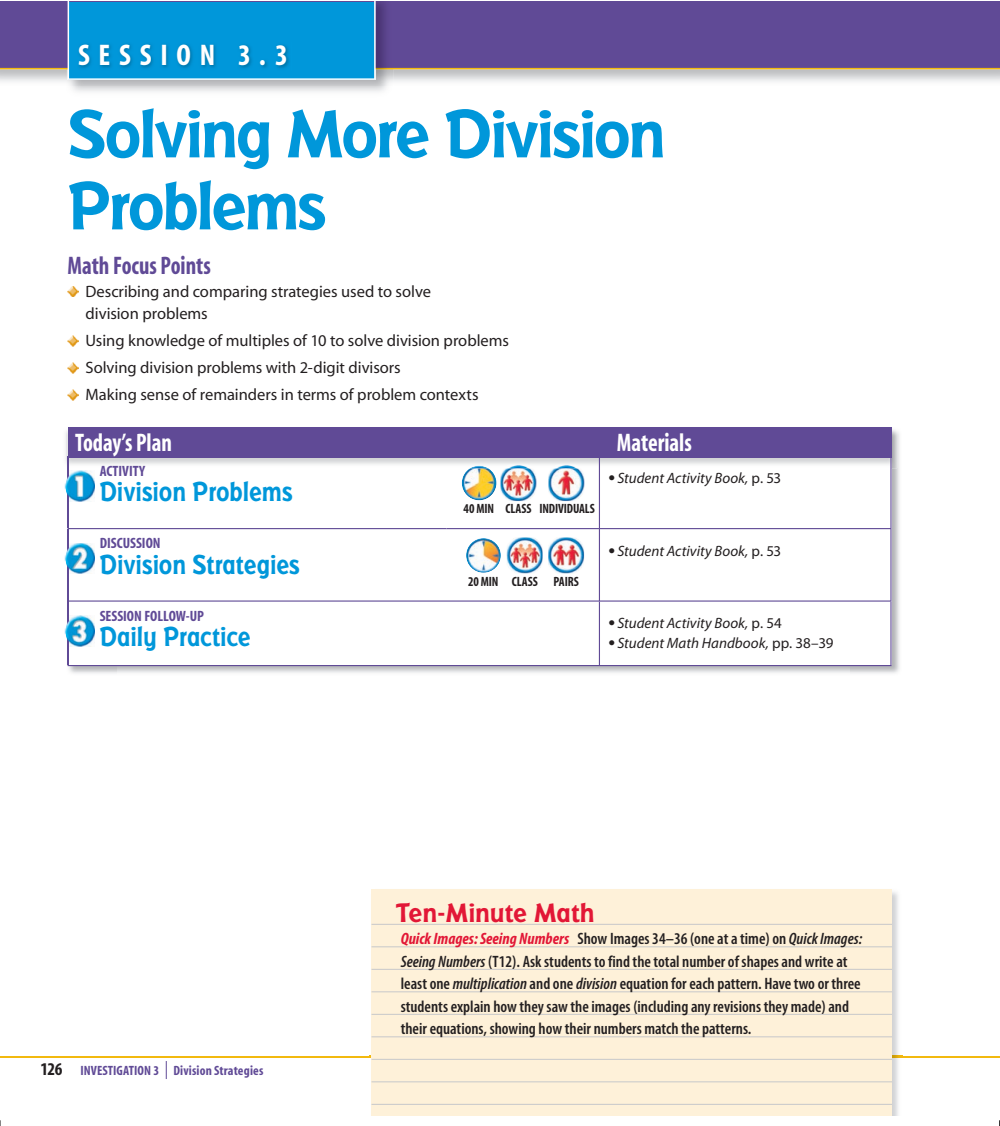
<style>
.page{position:relative;width:1000px;height:1126px;background:#fff}
.page>*{position:absolute;margin:0;border:0;box-sizing:border-box;transform-origin:0 0}
.t1{font:700 70.5px/72px "Badger";letter-spacing:-.04em;color:#0097da}
.t2{font:700 condensed 30px "Myriad";letter-spacing:.29em;color:#fff}
.t3{font:700 28.5px "Badger";letter-spacing:-.005em;color:#0097da;scale:.9 1}
.t4{font:700 27.75px "Badger";color:#e21736}
.t5{font:700 condensed 25.5px "Myriad";color:#fff;scale:.9 1}
.t6{font:700 condensed 25.5px "Myriad";color:#604a96;scale:.9 1}
.t7{font:600 condensed 16.5px/22.5px "Myriad Pro";color:#231f20}
.t8{font:16.5px/27px "Myriad";color:#231f20}
.t9{font:italic 15px "Myriad";color:#231f20}
.t10{font:700 condensed 15px "Myriad";color:#604a96}
.t11{font:700 condensed 13.5px "Myriad";letter-spacing:-.005em;color:#231f20;scale:.95 1}
.t12{font:700 condensed 13.5px "Myriad";letter-spacing:.01em;color:#604a96}
.s1{font-style:normal;font-size:24px}
.s2{font-style:normal}
.s3{font-size:18px;color:#231f20}
.s4{font-weight:700;font-style:italic;color:#e21736}
.s5{font-style:italic}
</style>
<div class="page">
<div style="left:0;top:2px;width:999px;height:67px;background:#604a96"></div>
<img style="left:66px;top:2px;width:327px;height:90px">
<img style="left:66px;top:67px;width:327px;height:2px">
<div style="left:68px;top:2px;width:307px;height:78px;background:#0097da"></div>
<hr style="left:0;top:1056px;width:999px;height:1px;background:#f2b90f">
<img style="left:370px;top:889px;width:532px;height:227px">
<img style="left:370px;top:1056px;width:532px;height:1px">
<div style="left:371px;top:889px;width:520px;height:227px;background:#fef1d9"></div>
<hr style="left:371px;top:924px;width:520px;height:1px;background:#c7c8ca">
<hr style="left:371px;top:946px;width:520px;height:1px;background:#c7c8ca">
<hr style="left:371px;top:969px;width:520px;height:1px;background:#c7c8ca">
<hr style="left:371px;top:991px;width:520px;height:1px;background:#c7c8ca">
<hr style="left:371px;top:1014px;width:520px;height:1px;background:#c7c8ca">
<hr style="left:371px;top:1036px;width:520px;height:1px;background:#c7c8ca">
<hr style="left:371px;top:1059px;width:520px;height:1px;background:#c7c8ca">
<hr style="left:371px;top:1081px;width:520px;height:1px;background:#c7c8ca">
<hr style="left:371px;top:1104px;width:520px;height:1px;background:#c7c8ca">
<svg style="left:166px;top:1061px;width:1px;height:18px"></svg>
<img style="left:77px;top:42px;width:214px;height:28px">
<img style="left:67px;top:468px;width:51px;height:206px">
<img style="left:849px;top:431px;width:51px;height:243px">
<div style="left:68px;top:429px;width:823px;height:236px;background:#fff"></div>
<img style="left:66px;top:427px;width:831px;height:41px">
<img style="left:69px;top:458px;width:821px;height:10px">
<div style="left:68px;top:428px;width:823px;height:30px;background:#604a96"></div>
<hr style="left:68px;top:456px;width:1px;height:72px;background:#604a96">
<hr style="left:599px;top:456px;width:1px;height:72px;background:#604a96">
<hr style="left:890px;top:456px;width:1px;height:72px;background:#604a96">
<hr style="left:68px;top:602px;width:1px;height:63px;background:#604a96">
<hr style="left:599px;top:602px;width:1px;height:63px;background:#604a96">
<hr style="left:890px;top:602px;width:1px;height:63px;background:#604a96">
<hr style="left:68px;top:665px;width:823px;height:1px;background:#604a96">
<hr style="left:68px;top:528px;width:378px;height:1px;background:#604a96">
<hr style="left:68px;top:529px;width:1px;height:71px;background:#604a96">
<hr style="left:446px;top:528px;width:445px;height:1px;background:#604a96">
<hr style="left:599px;top:529px;width:1px;height:71px;background:#604a96">
<hr style="left:890px;top:529px;width:1px;height:71px;background:#604a96">
<hr style="left:68px;top:600px;width:823px;height:2px;background:#604a96">
<img style="left:65px;top:471px;width:30px;height:30px">
<img style="left:462px;top:468px;width:34px;height:32px">
<svg style="left:470px;top:466px;width:18px;height:2px"></svg>
<img style="left:500px;top:468px;width:36px;height:33px">
<img style="left:504px;top:465px;width:29px;height:3px">
<img style="left:548px;top:468px;width:36px;height:33px">
<img style="left:552px;top:465px;width:28px;height:3px">
<img style="left:65px;top:543px;width:30px;height:31px">
<img style="left:68px;top:543px;width:1px;height:31px">
<img style="left:466px;top:538px;width:35px;height:35px;border-radius:50%">
<img style="left:506px;top:537px;width:36px;height:37px">
<img style="left:548px;top:537px;width:36px;height:37px">
<img style="left:65px;top:616px;width:30px;height:30px">
<img style="left:68px;top:616px;width:1px;height:30px">
<svg style="left:68px;top:286px;width:10px;height:11px"></svg>
<svg style="left:68px;top:336px;width:10px;height:10px"></svg>
<svg style="left:68px;top:363px;width:10px;height:10px"></svg>
<svg style="left:68px;top:390px;width:10px;height:10px"></svg>
<h2 class="t2" style="left:78px;top:44px;width:211px">SESSION 3.3</h2>
<h1 class="t1" style="left:68px;top:103px;width:600px">Solving More Division<br>Problems</h1>
<h3 class="t6" style="left:68px;top:257px;width:161px">Math Focus Points</h3>
<p class="t8" style="left:86px;top:281px;width:347px;line-height:22.5px">Describing and comparing strategies used to solve division problems</p>
<p class="t8" style="left:86px;top:329px;width:425px">Using knowledge of multiples of 10 to solve division problems<br>Solving division problems with 2-digit divisors<br>Making sense of remainders in terms of problem contexts</p>
<h3 class="t5" style="left:75px;top:434px;width:109px">Today’s Plan</h3>
<h3 class="t5" style="left:617px;top:434px;width:85px">Materials</h3>
<p class="t10" style="left:100px;top:465px;width:47px">ACTIVITY</p>
<h3 class="t3" style="left:100px;top:482px;width:216px">Division Problems</h3>
<p class="t11" style="left:463px;top:504px;width:140px">40 MIN CLASS INDIVIDUALS</p>
<p class="t9" style="left:608px;top:472px;width:174px"><span class="s1">•</span> Student Activity Book, <span class="s2">p. 53</span></p>
<p class="t10" style="left:100px;top:538px;width:62px">DISCUSSION</p>
<h3 class="t3" style="left:100px;top:554px;width:224px">Division Strategies</h3>
<p class="t10" style="left:100px;top:610px;width:106px">SESSION FOLLOW-UP</p>
<h3 class="t3" style="left:100px;top:627px;width:169px">Daily Practice</h3>
<p class="t11" style="left:468px;top:576px;width:118px">20 MIN CLASS PAIRS</p>
<p class="t9" style="left:608px;top:545px;width:174px"><span class="s1">•</span> Student Activity Book, <span class="s2">p. 53</span></p>
<p class="t9" style="left:608px;top:617px;width:175px"><span class="s1">•</span> Student Activity Book, <span class="s2">p. 54</span></p>
<p class="t9" style="left:608px;top:637px;width:226px"><span class="s1">•</span> Student Math Handbook, <span class="s2">pp. 38–39</span></p>
<p class="t12" style="left:41px;top:1066px;width:224px"><span class="s3">126</span> INVESTIGATION 3 Division Strategies</p>
<h3 class="t4" style="left:396px;top:903px;width:200px">Ten-Minute Math</h3>
<p class="t7" style="left:401px;top:929px;width:463px"><span class="s4">Quick Images: Seeing Numbers</span> Show Images 34–36 (one at a time) on <span class="s5">Quick Images:<br>Seeing Numbers</span> (T12). Ask students to find the total number of shapes and write at least one <span class="s5">multiplication</span> and one <span class="s5">division</span> equation for each pattern. Have two or three students explain how they saw the images (including any revisions they made) and their equations, showing how their numbers match the patterns.</p>
</div>
